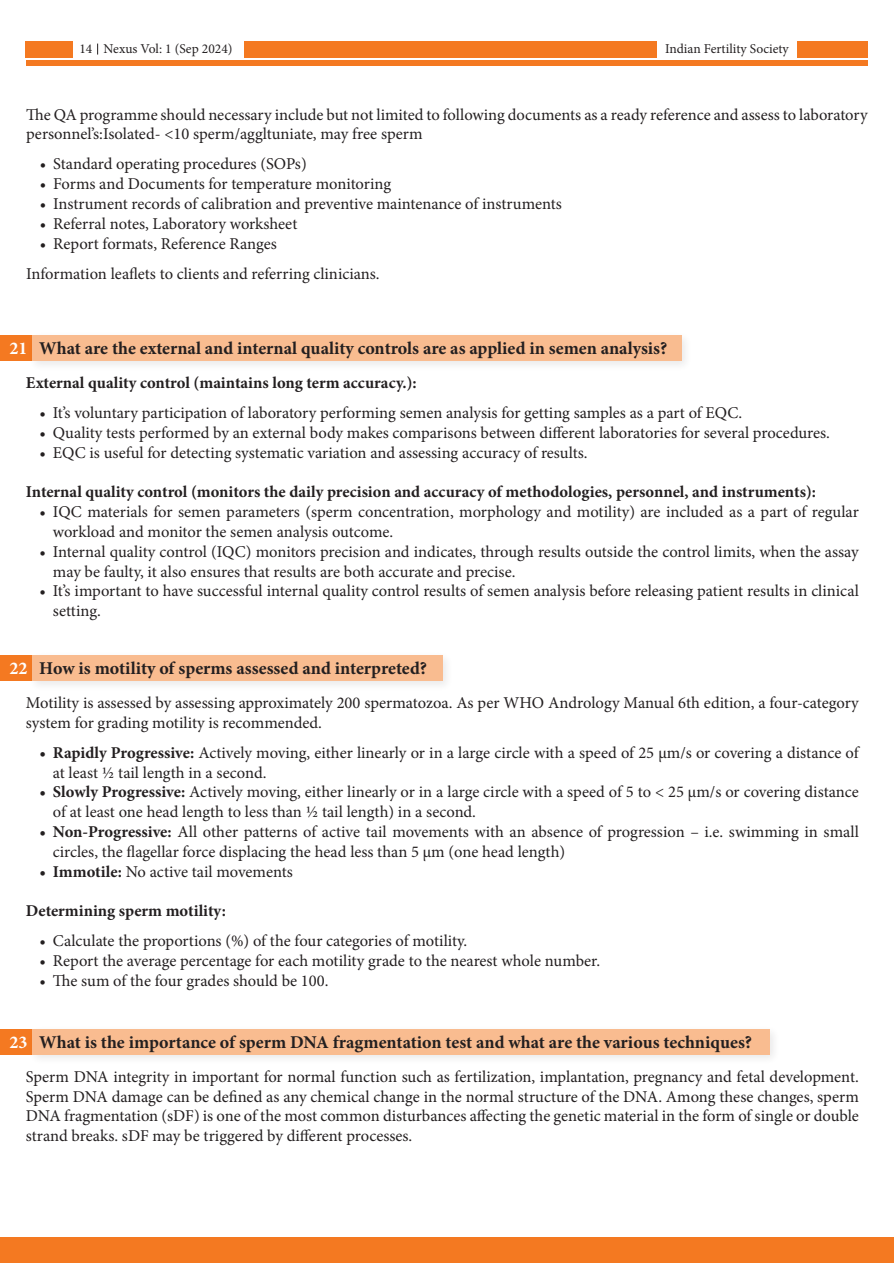
<style>
.page{position:relative;width:894px;height:1263px;background:#fff}
.page>*{position:absolute;margin:0;border:0;box-sizing:border-box;transform-origin:0 0}
.t1{font:700 18px "Minion Pro";color:#231f20}
.t2{font:700 18px "Minion Pro";color:#fff}
.t3{font:16.5px/19.8px "Minion Pro";color:#231f20}
.t4{font:700 16.5px "Minion Pro";color:#231f20}
.t5{font:13.5px "Minion Pro";color:#231f20}
.s1{font-weight:700}
</style>
<div class="page">
<div style="left:26px;top:41px;width:841px;height:16px;background:#f47921"></div>
<div style="left:26px;top:61px;width:841px;height:5px;background:#f47921"></div>
<div style="left:73px;top:32px;width:170px;height:27px;background:#fff"></div>
<div style="left:656px;top:40px;width:140px;height:19px;background:#fff"></div>
<div style="left:0;top:335px;width:32px;height:26px;background:#f47921"></div>
<div style="left:0;top:655px;width:32px;height:26px;background:#f47921"></div>
<div style="left:0;top:1029px;width:32px;height:25px;background:#f47921"></div>
<div style="left:27px;top:330px;width:666px;height:42px;background:#231f20;opacity:.2"></div>
<div style="left:32px;top:335px;width:649px;height:26px;background:#f9bc90"></div>
<div style="left:27px;top:650px;width:426px;height:42px;background:#231f20;opacity:.2"></div>
<div style="left:32px;top:655px;width:410px;height:26px;background:#f9bc90"></div>
<div style="left:27px;top:1024px;width:753px;height:42px;background:#231f20;opacity:.2"></div>
<div style="left:32px;top:1029px;width:736px;height:25px;background:#f9bc90"></div>
<div style="left:0;top:1237px;width:893px;height:26px;background:#f47921"></div>
<p class="t5" style="left:79px;top:40px;width:14px">14</p>
<p class="t5" style="left:104px;top:40px;width:130px">Nexus Vol: 1 (Sep 2024)</p>
<p class="t5" style="left:664px;top:40px;width:125px">Indian Fertility Society</p>
<p class="t3" style="left:26px;top:104px;width:842px">The QA programme should necessary include but not limited to following documents as a ready reference and assess to laboratory personnel’s:Isolated- &lt;10 sperm/aggltuniate, may free sperm</p>
<p class="t3" style="left:40px;top:154px;width:268px">• Standard operating procedures (SOPs)</p>
<p class="t3" style="left:40px;top:174px;width:353px">• Forms and Documents for temperature monitoring</p>
<p class="t3" style="left:40px;top:194px;width:523px">• Instrument records of calibration and preventive maintenance of instruments</p>
<p class="t3" style="left:40px;top:214px;width:259px">• Referral notes, Laboratory worksheet</p>
<p class="t3" style="left:40px;top:233px;width:238px">• Report formats, Reference Ranges</p>
<p class="t3" style="left:26px;top:263px;width:355px">Information leaflets to clients and referring clinicians.</p>
<p class="t2" style="left:9px;top:336px;width:19px">21</p>
<p class="t1" style="left:39px;top:336px;width:629px">What are the external and internal quality controls are as applied in semen analysis?</p>
<p class="t4" style="left:26px;top:371px;width:392px">External quality control (maintains long term accuracy.):</p>
<p class="t3" style="left:39px;top:403px;width:704px">• It’s voluntary participation of laboratory performing semen analysis for getting samples as a part of EQC.</p>
<p class="t3" style="left:39px;top:423px;width:791px">• Quality tests performed by an external body makes comparisons between different laboratories for several procedures.</p>
<p class="t3" style="left:39px;top:443px;width:549px">• EQC is useful for detecting systematic variation and assessing accuracy of results.</p>
<p class="t4" style="left:26px;top:480px;width:791px">Internal quality control (monitors the daily precision and accuracy of methodologies, personnel, and instruments):</p>
<p class="t3" style="left:53px;top:502px;width:807px;text-indent:-14px">• IQC materials for semen parameters (sperm concentration, morphology and motility) are included as a part of regular workload and monitor the semen analysis outcome.</p>
<p class="t3" style="left:53px;top:542px;width:807px;text-indent:-14px">• Internal quality control (IQC) monitors precision and indicates, through results outside the control limits, when the assay may be faulty, it also ensures that results are both accurate and precise.</p>
<p class="t3" style="left:53px;top:581px;width:807px;text-indent:-14px">• It’s important to have successful internal quality control results of semen analysis before releasing patient results in clinical setting.</p>
<p class="t2" style="left:9px;top:655px;width:19px">22</p>
<p class="t1" style="left:39px;top:655px;width:389px">How is motility of sperms assessed and interpreted?</p>
<p class="t3" style="left:26px;top:693px;width:834px">Motility is assessed by assessing approximately 200 spermatozoa. As per WHO Andrology Manual 6th edition, a four-category system for grading motility is recommended.</p>
<p class="t3" style="left:53px;top:742px;width:807px;text-indent:-14px"><span class="s1">• Rapidly Progressive:</span> Actively moving, either linearly or in a large circle with a speed of 25 μm/s or covering a distance of at least ½ tail length in a second.</p>
<p class="t3" style="left:53px;top:782px;width:807px;text-indent:-14px"><span class="s1">• Slowly Progressive:</span> Actively moving, either linearly or in a large circle with a speed of 5 to &lt; 25 μm/s or covering distance of at least one head length to less than ½ tail length) in a second.</p>
<p class="t3" style="left:53px;top:822px;width:807px;text-indent:-14px"><span class="s1">• Non-Progressive:</span> All other patterns of active tail movements with an absence of progression – i.e. swimming in small circles, the flagellar force displacing the head less than 5 μm (one head length)</p>
<p class="t3" style="left:39px;top:861px;width:255px"><span class="s1">• Immotile:</span> No active tail movements</p>
<p class="t4" style="left:26px;top:899px;width:201px">Determining sperm motility:</p>
<p class="t3" style="left:39px;top:931px;width:429px">• Calculate the proportions (%) of the four categories of motility.</p>
<p class="t3" style="left:39px;top:951px;width:562px">• Report the average percentage for each motility grade to the nearest whole number.</p>
<p class="t3" style="left:39px;top:970px;width:290px">• The sum of the four grades should be 100.</p>
<p class="t2" style="left:9px;top:1029px;width:19px">23</p>
<p class="t1" style="left:39px;top:1029px;width:714px">What is the importance of sperm DNA fragmentation test and what are the various techniques?</p>
<p class="t3" style="left:26px;top:1066px;width:834px;text-align:justify">Sperm DNA integrity in important for normal function such as fertilization, implantation, pregnancy and fetal development.<br>Sperm DNA damage can be defined as any chemical change in the normal structure of the DNA. Among these changes, sperm DNA fragmentation (sDF) is one of the most common disturbances affecting the genetic material in the form of single or double strand breaks. sDF may be triggered by different processes.</p>
</div>
